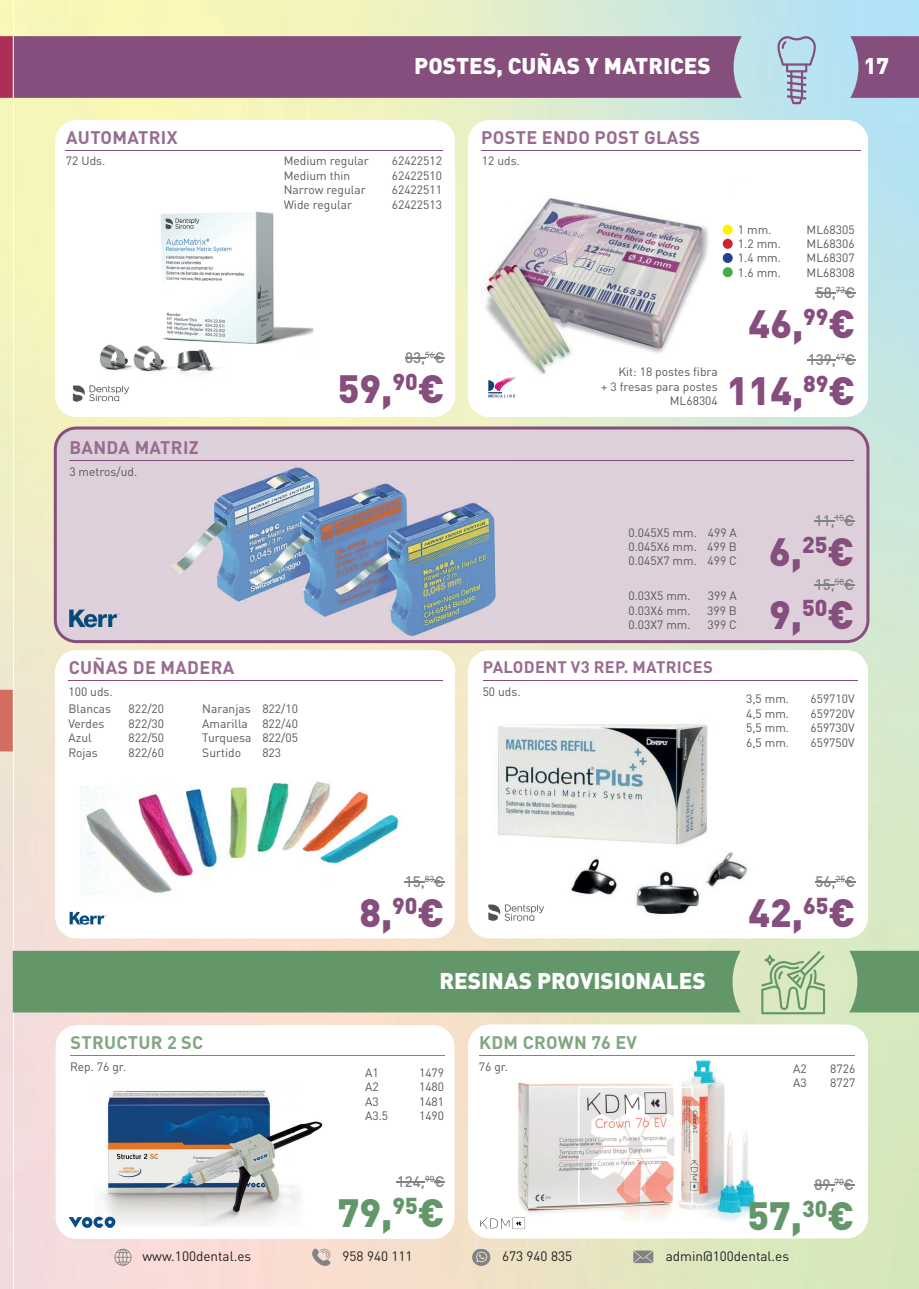
<style>
.page{position:relative;width:919px;height:1289px;background:#fff}
.page>*{position:absolute;margin:0;border:0;box-sizing:border-box;transform-origin:0 0}
.t1{font:900 39px "DIN Pro";color:#854e7d}
.t2{font:900 39px "DIN Pro";color:#63976a}
.t3{font:900 22.5px "DIN Pro";color:#fff}
.t4{font:700 18px "DIN Pro";letter-spacing:.02em;color:#986c90}
.t5{font:700 18px "DIN Pro";letter-spacing:.02em;color:#81a681}
.t6{font:700 16.5px "DIN Pro";letter-spacing:.02em;color:#986c90}
.t7{font:500 15px "DIN Pro";color:#808285}
.t8{font:13.5px "DIN Pro";color:#231f20}
.t9{font:12px/14.4px "DIN Pro";color:#57585a;text-align:justify}
</style>
<div class="page">
<img style="left:13px;top:0;width:905px;height:1288px">
<svg style="left:14px;top:36px;width:904px;height:62px;background:#8a5c87"></svg>
<svg style="left:114px;top:1248px;width:18px;height:17px"></svg>
<svg style="left:310px;top:1248px;width:20px;height:19px"></svg>
<svg style="left:472px;top:1248px;width:18px;height:17px"></svg>
<svg style="left:633px;top:1250px;width:20px;height:12px"></svg>
<svg style="left:777px;top:35px;width:38px;height:69px;background:#adc0d3"></svg>
<svg style="left:0;top:36px;width:13px;height:62px"></svg>
<svg style="left:0;top:689px;width:13px;height:62px"></svg>
<div style="left:468px;top:1024px;width:399px;height:214px;background:#fff;border-radius:21px"></div>
<img style="left:518px;top:1060px;width:239px;height:161px">
<div style="left:56px;top:1025px;width:398px;height:213px;background:#fff;border-radius:21px"></div>
<img style="left:103px;top:1090px;width:220px;height:136px">
<hr style="left:70px;top:1055px;width:374px;height:1px;background:#63976a">
<hr style="left:479px;top:1055px;width:375px;height:1px;background:#63976a">
<svg style="left:397px;top:1179px;width:47px;height:3px"></svg>
<svg style="left:814px;top:1182px;width:40px;height:3px"></svg>
<svg style="left:13px;top:950px;width:905px;height:62px;background:#6c9d71"></svg>
<img style="left:67px;top:1238px;width:49px;height:8px">
<img style="left:67px;top:1217px;width:47px;height:21px">
<img style="left:93px;top:1197px;width:23px;height:29px">
<img style="left:476px;top:1238px;width:51px;height:10px">
<img style="left:476px;top:1217px;width:50px;height:21px">
<img style="left:513px;top:1197px;width:14px;height:24px">
<svg style="left:761px;top:950px;width:64px;height:64px;background:#bbd3aa"></svg>
<div style="left:55px;top:120px;width:400px;height:297px;background:#fff;border-radius:21px"></div>
<div style="left:55px;top:650px;width:400px;height:288px;background:#fff;border-radius:21px"></div>
<div style="left:468px;top:120px;width:399px;height:297px;background:#fff;border-radius:21px"></div>
<div style="left:468px;top:650px;width:399px;height:288px;background:#fff;border-radius:21px"></div>
<img style="left:482px;top:196px;width:251px;height:180px">
<img style="left:99px;top:211px;width:214px;height:163px">
<img style="left:497px;top:724px;width:251px;height:192px">
<hr style="left:66px;top:150px;width:377px;height:1px;background:#854e7d">
<hr style="left:482px;top:680px;width:375px;height:1px;background:#854e7d">
<svg style="left:405px;top:354px;width:39px;height:4px"></svg>
<svg style="left:815px;top:879px;width:40px;height:3px"></svg>
<hr style="left:68px;top:680px;width:375px;height:1px;background:#854e7d">
<hr style="left:481px;top:150px;width:379px;height:1px;background:#854e7d">
<svg style="left:807px;top:357px;width:48px;height:4px"></svg>
<svg style="left:815px;top:290px;width:40px;height:3px"></svg>
<div style="left:722px;top:225px;width:10px;height:9px;background:#fff101;border-radius:50%"></div>
<div style="left:722px;top:267px;width:10px;height:10px;background:#40ae49;border-radius:50%"></div>
<div style="left:722px;top:253px;width:10px;height:10px;background:#253f8e;border-radius:50%"></div>
<div style="left:722px;top:239px;width:10px;height:10px;background:#d1232a;border-radius:50%"></div>
<img style="left:80px;top:781px;width:319px;height:114px">
<img style="left:72px;top:385px;width:6px;height:17px">
<img style="left:78px;top:385px;width:51px;height:17px">
<img style="left:69px;top:911px;width:32px;height:14px">
<img style="left:80px;top:911px;width:27px;height:13px">
<img style="left:487px;top:372px;width:29px;height:26px">
<svg style="left:405px;top:879px;width:39px;height:3px"></svg>
<img style="left:488px;top:901px;width:58px;height:20px">
<div style="left:54px;top:426px;width:815px;height:217px;background:#ddd0db"></div>
<hr style="left:69px;top:460px;width:785px;height:1px;background:#854e7d">
<svg style="left:814px;top:581px;width:40px;height:4px"></svg>
<svg style="left:814px;top:517px;width:40px;height:4px"></svg>
<img style="left:67px;top:600px;width:55px;height:31px">
<img style="left:163px;top:455px;width:346px;height:184px">
<img style="left:163px;top:460px;width:346px;height:1px">
<h2 class="t3" style="left:414px;top:46px;width:298px">POSTES, CUÑAS Y MATRICES</h2>
<h2 class="t3" style="left:863px;top:46px;width:27px">17</h2>
<h3 class="t4" style="left:66px;top:122px;width:113px">AUTOMATRIX</h3>
<h3 class="t4" style="left:481px;top:122px;width:221px">POSTE ENDO POST GLASS</h3>
<p class="t9" style="left:66px;top:153px;width:41px">72 Uds.</p>
<p class="t9" style="left:284px;top:153px;width:87px">Medium regular</p>
<p class="t9" style="left:392px;top:153px;width:52px">62422512</p>
<p class="t9" style="left:284px;top:167px;width:68px">Medium thin</p>
<p class="t9" style="left:392px;top:167px;width:52px">62422510</p>
<p class="t9" style="left:284px;top:181px;width:83px">Narrow regular</p>
<p class="t9" style="left:392px;top:181px;width:52px">62422511</p>
<p class="t9" style="left:284px;top:196px;width:70px">Wide regular</p>
<p class="t9" style="left:392px;top:196px;width:52px">62422513</p>
<p class="t9" style="left:482px;top:153px;width:39px">12 uds.</p>
<p class="t9" style="left:738px;top:221px;width:35px">1 mm.</p>
<p class="t9" style="left:806px;top:221px;width:49px">ML68305</p>
<p class="t9" style="left:738px;top:235px;width:45px">1.2 mm.</p>
<p class="t9" style="left:806px;top:235px;width:49px">ML68306</p>
<p class="t9" style="left:738px;top:249px;width:45px">1.4 mm.</p>
<p class="t9" style="left:806px;top:249px;width:49px">ML68307</p>
<p class="t9" style="left:738px;top:264px;width:45px">1.6 mm.</p>
<p class="t9" style="left:806px;top:264px;width:49px">ML68308</p>
<p class="t7" style="left:815px;top:280px;width:41px">58,<sup>73</sup>€</p>
<h1 class="t1" style="left:748px;top:290px;width:108px">46,<sup>99</sup>€</h1>
<p class="t7" style="left:405px;top:345px;width:41px">83,<sup>56</sup>€</p>
<h1 class="t1" style="left:338px;top:355px;width:108px">59,<sup>90</sup>€</h1>
<p class="t9" style="left:601px;top:363px;width:118px;text-align:right">Kit: 18 postes fibra<br>+ 3 fresas para postes<br>ML68304</p>
<p class="t7" style="left:807px;top:348px;width:49px">139,<sup>47</sup>€</p>
<h1 class="t1" style="left:726px;top:357px;width:130px">114,<sup>89</sup>€</h1>
<h3 class="t4" style="left:69px;top:432px;width:131px">BANDA MATRIZ</h3>
<p class="t9" style="left:69px;top:463px;width:69px">3 metros/ud.</p>
<p class="t9" style="left:628px;top:524px;width:110px">0.045X5 mm. 499 A 0.045X6 mm. 499 B 0.045X7 mm. 499 C</p>
<p class="t7" style="left:814px;top:508px;width:41px">11,<sup>15</sup>€</p>
<h1 class="t1" style="left:769px;top:518px;width:87px">6,<sup>25</sup>€</h1>
<p class="t9" style="left:628px;top:587px;width:64px">0.03X5 mm.</p>
<p class="t9" style="left:707px;top:587px;width:31px">399 A</p>
<p class="t9" style="left:628px;top:602px;width:64px">0.03X6 mm.</p>
<p class="t9" style="left:707px;top:602px;width:31px">399 B</p>
<p class="t9" style="left:628px;top:616px;width:64px">0.03X7 mm.</p>
<p class="t9" style="left:707px;top:616px;width:31px">399 C</p>
<p class="t7" style="left:814px;top:572px;width:41px">15,<sup>50</sup>€</p>
<h1 class="t1" style="left:769px;top:581px;width:87px">9,<sup>50</sup>€</h1>
<h3 class="t4" style="left:69px;top:652px;width:167px">CUÑAS DE MADERA</h3>
<h3 class="t6" style="left:483px;top:653px;width:231px">PALODENT V3 REP. MATRICES</h3>
<p class="t9" style="left:68px;top:682px;width:46px">100 uds.</p>
<p class="t9" style="left:68px;top:700px;width:44px">Blancas</p>
<p class="t9" style="left:128px;top:700px;width:37px">822/20</p>
<p class="t9" style="left:68px;top:715px;width:37px">Verdes</p>
<p class="t9" style="left:128px;top:715px;width:37px">822/30</p>
<p class="t9" style="left:68px;top:729px;width:25px">Azul</p>
<p class="t9" style="left:128px;top:729px;width:37px">822/50</p>
<p class="t9" style="left:68px;top:743px;width:31px">Rojas</p>
<p class="t9" style="left:128px;top:743px;width:37px">822/60</p>
<p class="t9" style="left:202px;top:700px;width:97px">Naranjas 822/10<br>Amarilla 822/40<br>Turquesa 822/05<br>Surtido</p>
<p class="t9" style="left:262px;top:743px;width:20px">823</p>
<p class="t9" style="left:482px;top:682px;width:39px">50 uds.</p>
<p class="t9" style="left:746px;top:690px;width:45px">3,5 mm.</p>
<p class="t9" style="left:810px;top:690px;width:46px">659710V</p>
<p class="t9" style="left:746px;top:705px;width:45px">4,5 mm.</p>
<p class="t9" style="left:810px;top:705px;width:46px">659720V</p>
<p class="t9" style="left:746px;top:719px;width:45px">5,5 mm.</p>
<p class="t9" style="left:810px;top:719px;width:46px">659730V</p>
<p class="t9" style="left:746px;top:734px;width:45px">6,5 mm.</p>
<p class="t9" style="left:810px;top:734px;width:46px">659750V</p>
<p class="t7" style="left:405px;top:869px;width:41px">15,<sup>83</sup>€</p>
<h1 class="t1" style="left:359px;top:879px;width:87px">8,<sup>90</sup>€</h1>
<h2 class="t3" style="left:439px;top:961px;width:268px">RESINAS PROVISIONALES</h2>
<p class="t7" style="left:815px;top:869px;width:41px">56,<sup>25</sup>€</p>
<h1 class="t1" style="left:748px;top:879px;width:108px">42,<sup>65</sup>€</h1>
<h3 class="t5" style="left:70px;top:1027px;width:134px">STRUCTUR 2 SC</h3>
<h3 class="t5" style="left:479px;top:1027px;width:160px">KDM CROWN 76 EV</h3>
<p class="t9" style="left:70px;top:1057px;width:58px">Rep. 76 gr.</p>
<p class="t9" style="left:479px;top:1057px;width:31px">76 gr.</p>
<p class="t9" style="left:793px;top:1059px;width:15px">A2</p>
<p class="t9" style="left:830px;top:1059px;width:27px">8726</p>
<p class="t9" style="left:793px;top:1074px;width:15px">A3</p>
<p class="t9" style="left:830px;top:1074px;width:27px">8727</p>
<p class="t9" style="left:365px;top:1064px;width:15px">A1</p>
<p class="t9" style="left:419px;top:1064px;width:26px">1479</p>
<p class="t9" style="left:365px;top:1078px;width:15px">A2</p>
<p class="t9" style="left:419px;top:1078px;width:26px">1480</p>
<p class="t9" style="left:365px;top:1093px;width:15px">A3</p>
<p class="t9" style="left:419px;top:1093px;width:26px">1481</p>
<p class="t9" style="left:365px;top:1107px;width:25px">A3.5</p>
<p class="t9" style="left:419px;top:1107px;width:26px">1490</p>
<p class="t7" style="left:397px;top:1169px;width:49px">124,<sup>90</sup>€</p>
<p class="t7" style="left:814px;top:1172px;width:41px">89,<sup>70</sup>€</p>
<h1 class="t2" style="left:338px;top:1178px;width:108px">79,<sup>95</sup>€</h1>
<h1 class="t2" style="left:747px;top:1182px;width:108px">57,<sup>30</sup>€</h1>
<p class="t8" style="left:142px;top:1245px;width:110px">www.100dental.es</p>
<p class="t8" style="left:342px;top:1245px;width:72px">958 940 111</p>
<p class="t8" style="left:502px;top:1245px;width:72px">673 940 835</p>
<p class="t8" style="left:665px;top:1245px;width:125px">admin@100dental.es</p>
</div>
